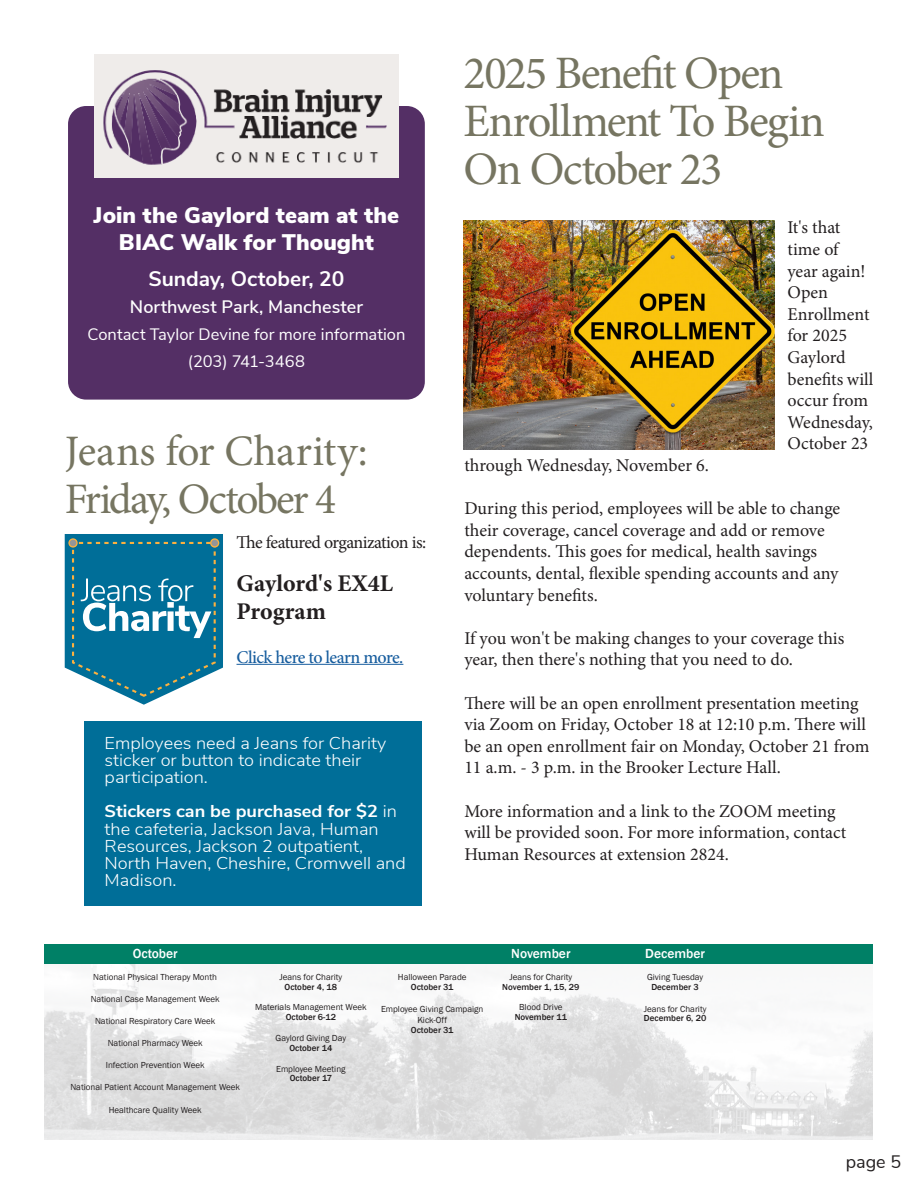
<style>
.page{position:relative;width:918px;height:1188px;background:#fff}
.page>*{position:absolute;margin:0;border:0;box-sizing:border-box;transform-origin:0 0}
.t1{font:46.5px/48px "Minion Pro";letter-spacing:-.04em;color:#767561}
.t2{font:43.5px/48px "Minion Pro";letter-spacing:-.025em;color:#767561}
.t3{font:700 24px/28.8px "Minion Pro";color:#231f20}
.t4{font:900 22.5px/27px "Nunito Sans";letter-spacing:.005em;color:#fff;text-align:center}
.t5{font:700 21px "Nunito Sans";color:#fff}
.t6{font:18px/21.6px "Minion Pro";color:#231f20}
.t7{font:18px "Minion Pro";letter-spacing:-.035em;color:#231f20}
.t8{font:600 18px "Nunito Sans";letter-spacing:-.005em;color:#fff}
.t9{font:500 18px "Minion Pro";letter-spacing:-.035em;color:#175d9e}
.t10{font:18px "Nunito Sans";color:#231f20}
.t11{font:300 17.1px/17.1px "Nunito Sans";color:#fff;scale:1.06 1}
.t12{font:16.5px/27px "Nunito Sans";color:#fff;text-align:center}
.t13{font:500 13.5px "Franklin Gothic";color:#fff}
.t14{font:9px/11.1px "Franklin Gothic";color:#231f20;text-align:center}
.t15{font:500 9px "Franklin Gothic";color:#231f20}
.s1{font-weight:700}
</style>
<div class="page">
<div style="left:68px;top:106px;width:357px;height:294px;background:#542f65;border-radius:18px"></div>
<img style="left:44px;top:963px;width:829px;height:176px">
<div style="left:44px;top:944px;width:829px;height:19px;background:#008066"></div>
<div style="left:84px;top:722px;width:337px;height:184px;background:#006e98"></div>
<hr style="left:237px;top:664px;width:166px;height:1px;background:#175d9e">
<svg style="left:65px;top:534px;width:158px;height:171px"></svg>
<svg style="left:210px;top:538px;width:9px;height:10px"></svg>
<div style="left:211px;top:540px;width:7px;height:6px;background:#939598;border-radius:50%"></div>
<img style="left:464px;top:220px;width:310px;height:229px">
<img style="left:95px;top:54px;width:303px;height:123px">
<p class="t4" style="left:94px;top:201px;width:307px">Join the Gaylord team at the<br>BIAC Walk for Thought</p>
<p class="t5" style="left:148px;top:263px;width:197px">Sunday, October, 20</p>
<p class="t8" style="left:130px;top:293px;width:235px">Northwest Park, Manchester</p>
<p class="t12" style="left:87px;top:319px;width:320px">Contact Taylor Devine for more information (203) 741-3468</p>
<p class="t2" style="left:65px;top:427px;width:304px">Jeans for Charity:<br>Friday, October 4</p>
<p class="t7" style="left:237px;top:530px;width:191px">The featured organization is:</p>
<p class="t3" style="left:237px;top:568px;width:158px">Gaylord's EX4L<br>Program</p>
<p class="t9" style="left:237px;top:645px;width:168px">Click here to learn more.</p>
<p class="t11" style="left:105px;top:733px;width:267px">Employees need a Jeans for Charity sticker or button to indicate their participation.</p>
<p class="t11" style="left:105px;top:802px;width:286px"><span class="s1">Stickers can be purchased for $2</span> in the cafeteria, Jackson Java, Human<br>Resources, Jackson 2 outpatient,<br>North Haven, Cheshire, Cromwell and<br>Madison.</p>
<p class="t1" style="left:464px;top:49px;width:363px">2025 Benefit Open<br>Enrollment To Begin<br>On October 23</p>
<p class="t6" style="left:788px;top:217px;width:87px">It's that time of<br>year again!<br>Open<br>Enrollment for 2025<br>Gaylord benefits will occur from<br>Wednesday,<br>October 23</p>
<p class="t6" style="left:464px;top:455px;width:246px">through Wednesday, November 6.</p>
<p class="t6" style="left:464px;top:498px;width:377px">During this period, employees will be able to change their coverage, cancel coverage and add or remove dependents. This goes for medical, health savings accounts, dental, flexible spending accounts and any voluntary benefits.</p>
<p class="t6" style="left:464px;top:627px;width:382px">If you won't be making changes to your coverage this year, then there's nothing that you need to do.</p>
<p class="t6" style="left:464px;top:692px;width:407px">There will be an open enrollment presentation meeting via Zoom on Friday, October 18 at 12:10 p.m. There will be an open enrollment fair on Monday, October 21 from 11 a.m. - 3 p.m. in the Brooker Lecture Hall.</p>
<p class="t6" style="left:464px;top:800px;width:384px">More information and a link to the ZOOM meeting will be provided soon. For more information, contact<br>Human Resources at extension 2824.</p>
<p class="t13" style="left:133px;top:945px;width:47px">October</p>
<p class="t14" style="left:93px;top:971px;width:125px">National Physical Therapy Month</p>
<p class="t14" style="left:91px;top:993px;width:130px">National Case Management Week</p>
<p class="t14" style="left:95px;top:1016px;width:122px">National Respiratory Care Week</p>
<p class="t14" style="left:108px;top:1038px;width:97px">National Pharmacy Week</p>
<p class="t14" style="left:106px;top:1060px;width:100px">Infection Prevention Week</p>
<p class="t14" style="left:70px;top:1082px;width:171px">National Patient Account Management Week</p>
<p class="t14" style="left:109px;top:1104px;width:95px">Healthcare Quality Week</p>
<p class="t14" style="left:279px;top:971px;width:64px">Jeans for Charity</p>
<p class="t15" style="left:285px;top:981px;width:54px">October 4, 18</p>
<p class="t14" style="left:255px;top:1002px;width:113px">Materials Management Week</p>
<p class="t15" style="left:286px;top:1012px;width:52px">October 6-12</p>
<p class="t14" style="left:276px;top:1033px;width:72px">Gaylord Giving Day</p>
<p class="t15" style="left:289px;top:1042px;width:44px">October 14</p>
<p class="t14" style="left:276px;top:1063px;width:71px">Employee Meeting</p>
<p class="t15" style="left:290px;top:1073px;width:44px">October 17</p>
<p class="t14" style="left:398px;top:971px;width:70px">Halloween Parade</p>
<p class="t15" style="left:411px;top:981px;width:44px">October 31</p>
<p class="t14" style="left:381px;top:1003px;width:104px">Employee Giving Campaign<br>Kick-Off</p>
<p class="t15" style="left:411px;top:1024px;width:44px">October 31</p>
<p class="t13" style="left:511px;top:945px;width:61px">November</p>
<p class="t14" style="left:509px;top:971px;width:64px">Jeans for Charity</p>
<p class="t15" style="left:502px;top:981px;width:79px">November 1, 15, 29</p>
<p class="t14" style="left:519px;top:1002px;width:45px">Blood Drive</p>
<p class="t15" style="left:515px;top:1012px;width:54px">November 11</p>
<p class="t13" style="left:645px;top:945px;width:61px">December</p>
<p class="t14" style="left:647px;top:971px;width:58px">Giving Tuesday</p>
<p class="t15" style="left:651px;top:981px;width:49px">December 3</p>
<p class="t14" style="left:644px;top:1003px;width:64px">Jeans for Charity</p>
<p class="t15" style="left:644px;top:1013px;width:64px">December 6, 20</p>
<p class="t10" style="left:846px;top:1149px;width:57px">page 5</p>
</div>
